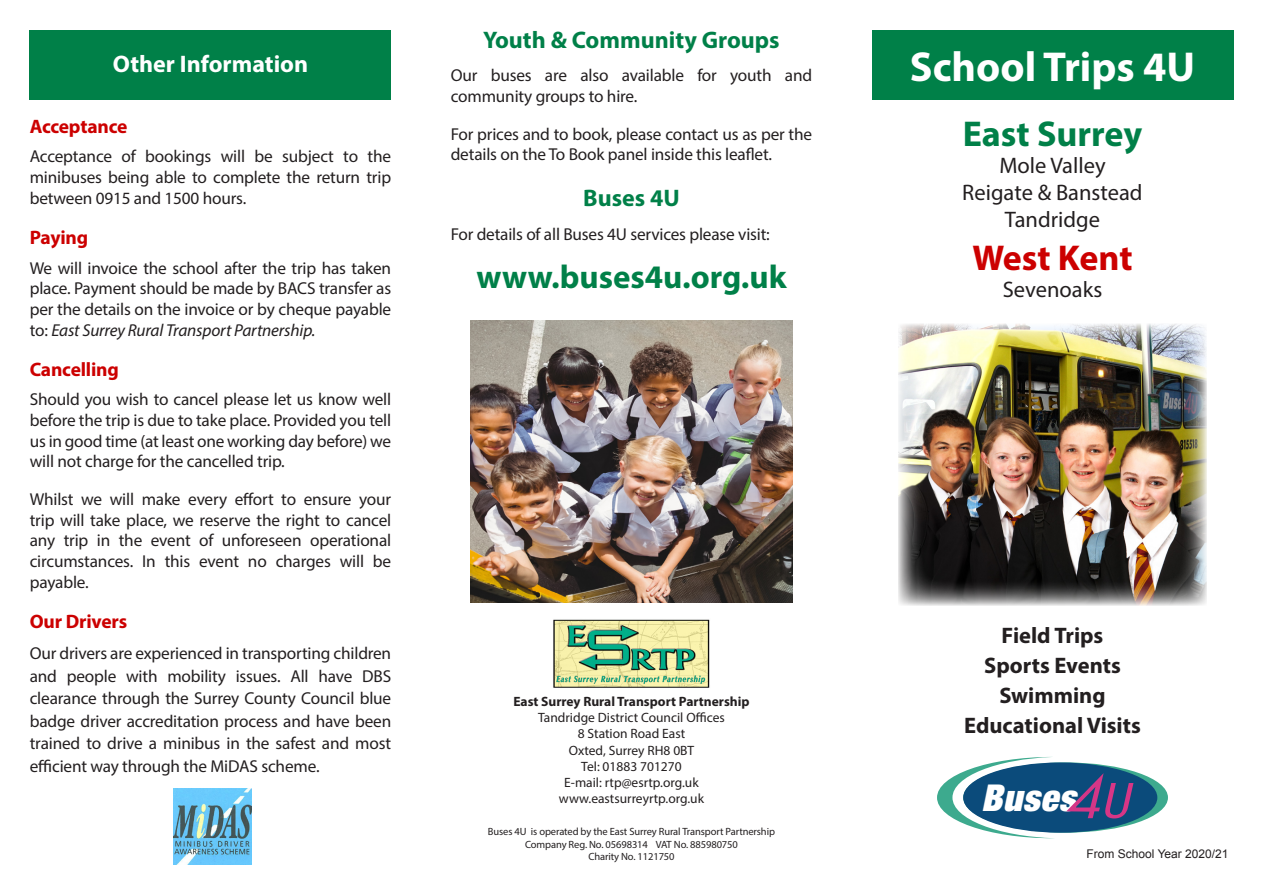
<style>
.page{position:relative;width:1263px;height:893px;background:#fff}
.page>*{position:absolute;margin:0;border:0;box-sizing:border-box;transform-origin:0 0}
.t1{font:700 42px "Myriad Pro";color:#fff}
.t2{font:italic 900 condensed 37.05px "Helvetica Neue LT Pro";letter-spacing:.025em;color:#fff}
.t3{font:700 36px "Myriad Pro";color:#008048}
.t4{font:700 36px "Myriad Pro";letter-spacing:-.005em;color:#c00}
.t5{font:700 33px "Myriad Pro";color:#008048}
.t6{font:700 24px "Myriad Pro";color:#008048}
.t7{font:700 24px "Myriad Pro";color:#fff}
.t8{font:700 22.5px "Myriad Pro";color:#231f20}
.t9{font:22.5px "Myriad Pro";color:#231f20}
.t10{font:700 19.5px "Myriad Pro";letter-spacing:-.01em;color:#c00}
.t11{font:17.25px/20.7px "Myriad Pro";letter-spacing:-.01em;color:#231f20;text-align:justify}
.t12{font:13.5px "Myriad Pro";color:#231f20}
.t13{font:700 13.5px "Myriad Pro";color:#231f20}
.t14{font:12px "Arial";color:#231f20}
.t15{font:10.5px "Myriad Pro";letter-spacing:-.01em;color:#231f20}
.s1{font-style:italic}
.s2{font-weight:400;font-size:48.75px;color:#d73686}
</style>
<div class="page">
<div style="left:872px;top:30px;width:361px;height:69px;background:#008048"></div>
<img style="left:553px;top:619px;width:157px;height:69px">
<svg style="left:937px;top:757px;width:114px;height:81px"></svg>
<svg style="left:963px;top:762px;width:205px;height:71px"></svg>
<div style="left:963px;top:762px;width:194px;height:71px;background:#0b4b7b;border-radius:50%"></div>
<svg style="left:1066px;top:774px;width:37px;height:44px"></svg>
<img style="left:174px;top:789px;width:78px;height:75px">
<img style="left:898px;top:324px;width:308px;height:282px">
<div style="left:30px;top:30px;width:361px;height:69px;background:#008048"></div>
<img style="left:471px;top:321px;width:321px;height:281px">
<h1 class="t7" style="left:113px;top:48px;width:197px">Other Information</h1>
<h2 class="t10" style="left:30px;top:114px;width:99px">Acceptance</h2>
<p class="t11" style="left:30px;top:146px;width:363px">Acceptance of bookings will be subject to the minibuses being able to complete the return trip between 0915 and 1500 hours.</p>
<h2 class="t10" style="left:30px;top:225px;width:60px">Paying</h2>
<p class="t11" style="left:30px;top:257px;width:363px">We will invoice the school after the trip has taken place. Payment should be made by BACS transfer as per the details on the invoice or by cheque payable to: <span class="s1">East Surrey Rural Transport Partnership.</span></p>
<h2 class="t10" style="left:30px;top:357px;width:91px">Cancelling</h2>
<p class="t11" style="left:30px;top:389px;width:363px">Should you wish to cancel please let us know well before the trip is due to take place. Provided you tell us in good time (at least one working day before) we will not charge for the cancelled trip.</p>
<p class="t11" style="left:30px;top:489px;width:363px">Whilst we will make every effort to ensure your trip will take place, we reserve the right to cancel any trip in the event of unforeseen operational circumstances. In this event no charges will be payable.</p>
<h2 class="t10" style="left:30px;top:609px;width:99px">Our Drivers</h2>
<p class="t11" style="left:30px;top:642px;width:363px;line-height:22.5px">Our drivers are experienced in transporting children and people with mobility issues. All have DBS clearance through the Surrey County Council blue badge driver accreditation process and have been trained to drive a minibus in the safest and most efficient way through the MiDAS scheme.</p>
<h1 class="t6" style="left:483px;top:24px;width:298px">Youth &amp; Community Groups</h1>
<p class="t11" style="left:451px;top:65px;width:363px">Our buses are also available for youth and community groups to hire.</p>
<p class="t11" style="left:451px;top:123px;width:363px">For prices and to book, please contact us as per the details on the To Book panel inside this leaflet.</p>
<h1 class="t6" style="left:583px;top:182px;width:98px">Buses 4U</h1>
<p class="t11" style="left:451px;top:223px;width:321px">For details of all Buses 4U services please visit:</p>
<h1 class="t5" style="left:476px;top:255px;width:312px">www.buses4u.org.uk</h1>
<p class="t13" style="left:513px;top:693px;width:238px">East Surrey Rural Transport Partnership</p>
<p class="t12" style="left:538px;top:709px;width:188px">Tandridge District Council Offices</p>
<p class="t12" style="left:578px;top:726px;width:109px">8 Station Road East</p>
<p class="t12" style="left:569px;top:742px;width:127px">Oxted, Surrey RH8 0BT</p>
<p class="t12" style="left:581px;top:758px;width:102px">Tel: 01883 701270</p>
<p class="t12" style="left:564px;top:774px;width:136px">E-mail: rtp@esrtp.org.uk</p>
<p class="t12" style="left:559px;top:790px;width:147px">www.eastsurreyrtp.org.uk</p>
<p class="t15" style="left:488px;top:825px;width:289px">Buses 4U is operated by the East Surrey Rural Transport Partnership</p>
<p class="t15" style="left:525px;top:837px;width:214px">Company Reg. No. 05698314 VAT No. 885980750</p>
<p class="t15" style="left:588px;top:850px;width:88px">Charity No. 1121750</p>
<p class="t1" style="left:910px;top:40px;width:287px">School Trips 4U</p>
<p class="t3" style="left:963px;top:110px;width:181px">East Surrey</p>
<p class="t9" style="left:999px;top:152px;width:108px">Mole Valley</p>
<p class="t9" style="left:962px;top:179px;width:182px">Reigate &amp; Banstead</p>
<p class="t9" style="left:1005px;top:206px;width:97px">Tandridge</p>
<p class="t4" style="left:972px;top:235px;width:162px">West Kent</p>
<p class="t9" style="left:1003px;top:276px;width:101px">Sevenoaks</p>
<p class="t8" style="left:1001px;top:621px;width:103px">Field Trips</p>
<p class="t8" style="left:984px;top:651px;width:138px">Sports Events</p>
<p class="t8" style="left:999px;top:681px;width:108px">Swimming</p>
<p class="t8" style="left:964px;top:711px;width:178px">Educational Visits</p>
<p class="t2" style="left:981px;top:774px;width:148px">Buses <span class="s2">U</span></p>
<p class="t14" style="left:1086px;top:846px;width:144px">From School Year 2020/21</p>
</div>
